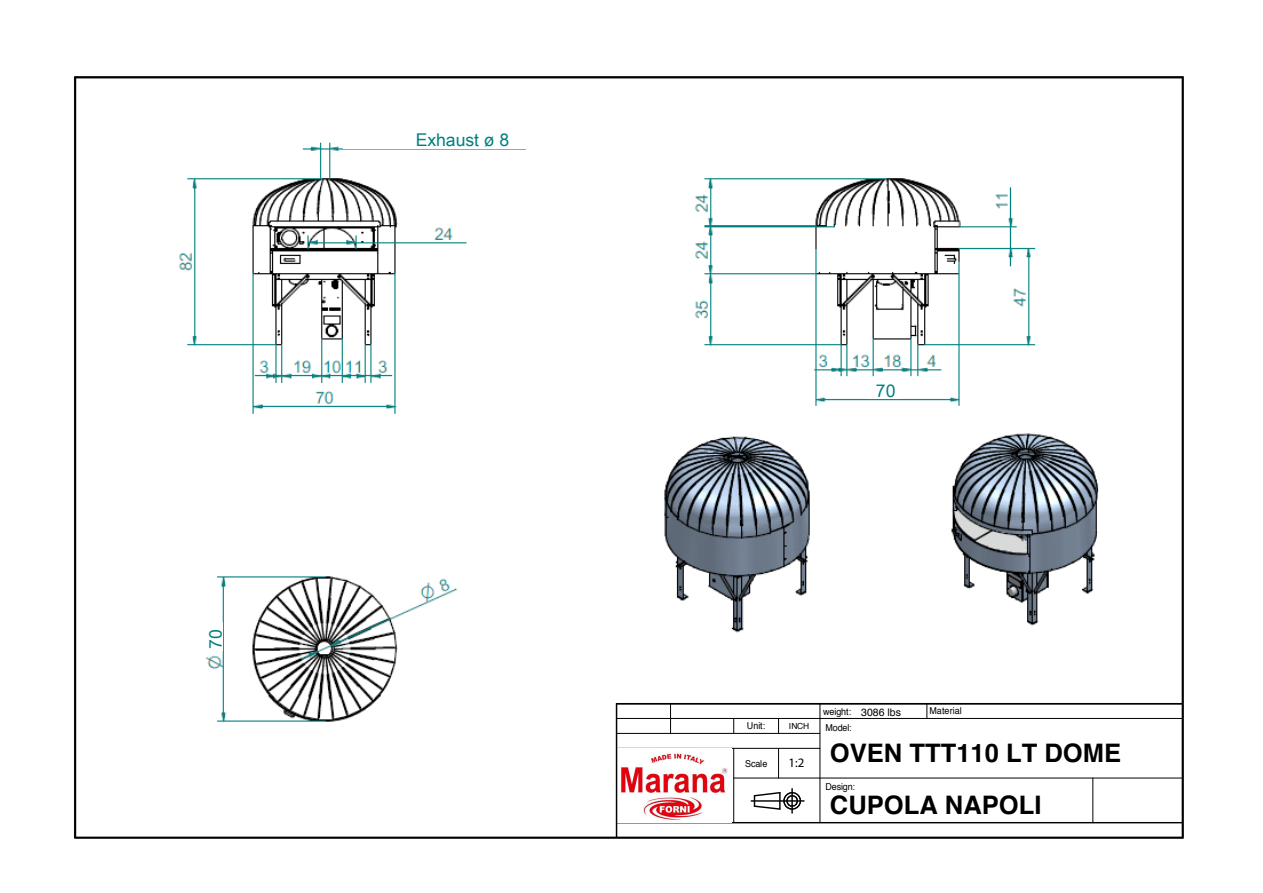
<style>
.page{position:relative;width:1263px;height:893px;background:#fff}
.page>*{position:absolute;margin:0;border:0;box-sizing:border-box;transform-origin:0 0}
.t1{font:700 25.5px "Helvetica";color:#000}
.t2{font:17.55px "Arial Unicode MS";letter-spacing:-.005em;color:#008080}
.t3{font:9.45px "Helvetica";letter-spacing:-.005em;color:#000;scale:.94 1}
.t4{font:8.4px "Helvetica";color:#000}
.s1{font-size:10.5px}
</style>
<div class="page">
<img style="left:74px;top:76px;width:1110px;height:763px">
<div style="left:867px;top:382px;width:34px;height:16px;background:#fff"></div>
<div style="left:611px;top:645px;width:571px;height:193px;background:#fff"></div>
<hr style="left:76px;top:837px;width:1106px;height:2px;background:#000">
<hr style="left:76px;top:76px;width:1106px;height:2px;background:#000">
<hr style="left:791px;top:789px;width:2px;height:24px;background:#000">
<hr style="left:751px;top:800px;width:53px;height:2px;background:#000">
<svg style="left:753px;top:791px;width:49px;height:20px"></svg>
<hr style="left:616px;top:822px;width:566px;height:1px;background:#000">
<hr style="left:820px;top:704px;width:1px;height:119px;background:#000">
<svg style="left:926px;top:704px;width:1px;height:14px"></svg>
<hr style="left:734px;top:778px;width:448px;height:1px;background:#000">
<hr style="left:616px;top:748px;width:204px;height:1px;background:#000">
<img style="left:617px;top:749px;width:111px;height:73px">
<hr style="left:1092px;top:778px;width:1px;height:45px;background:#000">
<hr style="left:733px;top:748px;width:1px;height:75px;background:#000">
<hr style="left:820px;top:718px;width:362px;height:1px;background:#000">
<hr style="left:616px;top:718px;width:204px;height:1px;background:#000">
<hr style="left:616px;top:703px;width:204px;height:1px;background:#000">
<hr style="left:670px;top:704px;width:1px;height:30px;background:#000">
<hr style="left:820px;top:703px;width:362px;height:1px;background:#000">
<hr style="left:778px;top:748px;width:1px;height:30px;background:#000">
<hr style="left:616px;top:733px;width:204px;height:1px;background:#000">
<svg style="left:733px;top:719px;width:1px;height:14px"></svg>
<svg style="left:778px;top:719px;width:1px;height:14px"></svg>
<hr style="left:616px;top:704px;width:1px;height:134px;background:#000">
<hr style="left:1182px;top:76px;width:1px;height:763px;background:#000">
<hr style="left:75px;top:76px;width:1px;height:763px;background:#000">
<div style="left:203px;top:622px;width:20px;height:29px;background:#fff"></div>
<div style="left:343px;top:132px;width:183px;height:16px;background:#fff"></div>
<h2 class="t2" style="left:203px;top:649px;width:21px;rotate:-90deg">70</h2>
<h2 class="t2" style="left:416px;top:127px;width:95px">Exhaust ø 8</h2>
<h2 class="t2" style="left:876px;top:378px;width:21px">70</h2>
<p class="t3" style="left:747px;top:719px;width:21px">Unit:</p>
<p class="t4" style="left:789px;top:720px;width:22px">INCH</p>
<p class="t3" style="left:823px;top:704px;width:84px">weight: <span class="s1">3086 lbs</span></p>
<p class="t3" style="left:825px;top:720px;width:29px">Model:</p>
<p class="t3" style="left:929px;top:704px;width:36px">Material</p>
<p class="t3" style="left:745px;top:757px;width:25px">Scale</p>
<h1 class="t1" style="left:788px;top:732px;width:334px"><sub>1:2</sub> OVEN TTT110 LT DOME</h1>
<p class="t3" style="left:825px;top:780px;width:33px">Design:</p>
<h1 class="t1" style="left:830px;top:785px;width:213px">CUPOLA NAPOLI</h1>
</div>
